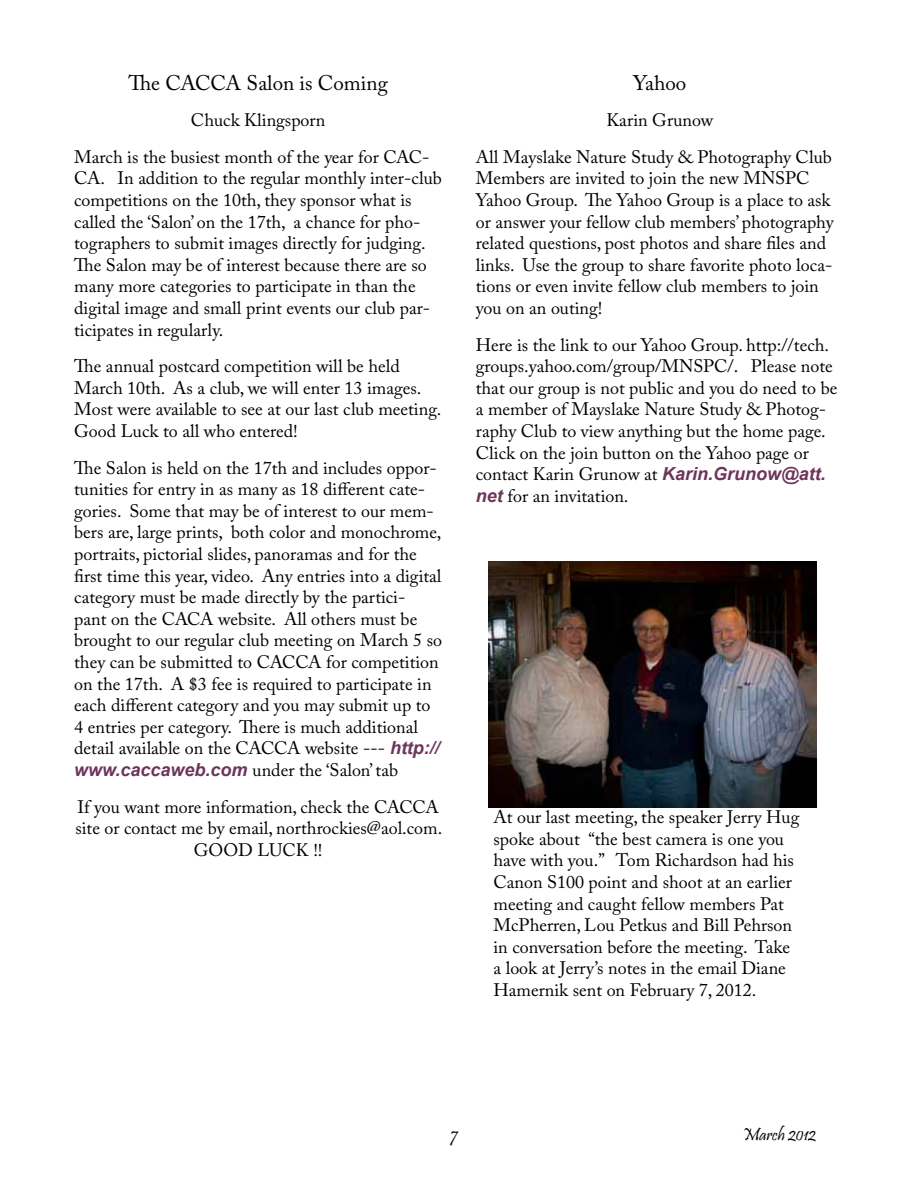
<style>
.page{position:relative;width:918px;height:1188px;background:#fff}
.page>*{position:absolute;margin:0;border:0;box-sizing:border-box;transform-origin:0 0}
.t1{font:21px "Adobe Caslon Pro";color:#000}
.t2{font:18px/21.6px "Adobe Caslon Pro";color:#000}
.t3{font:18px "Pristina";color:#000}
.s1{font-family:"Arial";font-weight:700;font-style:italic;color:#6e355b}
</style>
<div class="page">
<img style="left:488px;top:562px;width:329px;height:246px">
<p class="t1" style="left:129px;top:70px;width:261px">The CACCA Salon is Coming</p>
<p class="t2" style="left:74px;top:102px;width:357px;line-height:36.6px;text-indent:117px">Chuck Klingsporn<br>March is the busiest month of the year for CAC-</p>
<p class="t2" style="left:74px;top:167px;width:369px">CA. In addition to the regular monthly inter-club competitions on the 10th, they sponsor what is called the ‘Salon’ on the 17th, a chance for pho&shy;tographers to submit images directly for judging.<br>The Salon may be of interest because there are so many more categories to participate in than the digital image and small print events our club par&shy;ticipates in regularly.</p>
<p class="t2" style="left:74px;top:355px;width:369px">The annual postcard competition will be held March 10th. As a club, we will enter 13 images.<br>Most were available to see at our last club meeting.<br>Good Luck to all who entered!</p>
<p class="t2" style="left:74px;top:457px;width:369px">The Salon is held on the 17th and includes oppor&shy;tunities for entry in as many as 18 different cate&shy;gories. Some that may be of interest to our mem&shy;bers are, large prints, both color and monochrome, portraits, pictorial slides, panoramas and for the first time this year, video. Any entries into a digital category must be made directly by the partici&shy;pant on the CACA website. All others must be brought to our regular club meeting on March 5 so they can be submitted to CACCA for competition on the 17th. A $3 fee is required to participate in each different category and you may submit up to 4 entries per category. There is much additional detail available on the CACCA website --- <span class="s1">http:// www.caccaweb.com</span> under the ‘Salon’ tab</p>
<p class="t2" style="left:75px;top:796px;width:368px;text-align:center">If you want more information, check the CACCA site or contact me by email, northrockies@aol.com.<br>GOOD LUCK !!</p>
<p class="t1" style="left:633px;top:70px;width:55px">Yahoo</p>
<p class="t2" style="left:476px;top:102px;width:357px;line-height:36.6px;text-indent:130px">Karin Grunow<br>All Mayslake Nature Study &amp; Photography Club</p>
<p class="t2" style="left:476px;top:167px;width:359px">Members are invited to join the new MNSPC Yahoo Group. The Yahoo Group is a place to ask or answer your fellow club members’ photography related questions, post photos and share files and links. Use the group to share favorite photo loca&shy;tions or even invite fellow club members to join you on an outing!</p>
<p class="t2" style="left:476px;top:334px;width:363px">Here is the link to our Yahoo Group. http://tech. groups.yahoo.com/group/MNSPC/. Please note that our group is not public and you do need to be a member of Mayslake Nature Study &amp; Photog&shy;raphy Club to view anything but the home page.<br>Click on the join button on the Yahoo page or contact Karin Grunow at <span class="s1">Karin.Grunow@att. net</span> for an invitation.</p>
<p class="t2" style="left:493px;top:806px;width:307px">At our last meeting, the speaker Jerry Hug spoke about “the best camera is one you have with you.” Tom Richardson had his Canon S100 point and shoot at an earlier meeting and caught fellow members Pat McPherren, Lou Petkus and Bill Pehrson in conversation before the meeting. Take a look at Jerry’s notes in the email Diane Hamernik sent on February 7, 2012.</p>
<p class="t3" style="left:450px;top:1124px;width:9px">7</p>
<p class="t3" style="left:742px;top:1124px;width:75px">March 2012</p>
</div>
